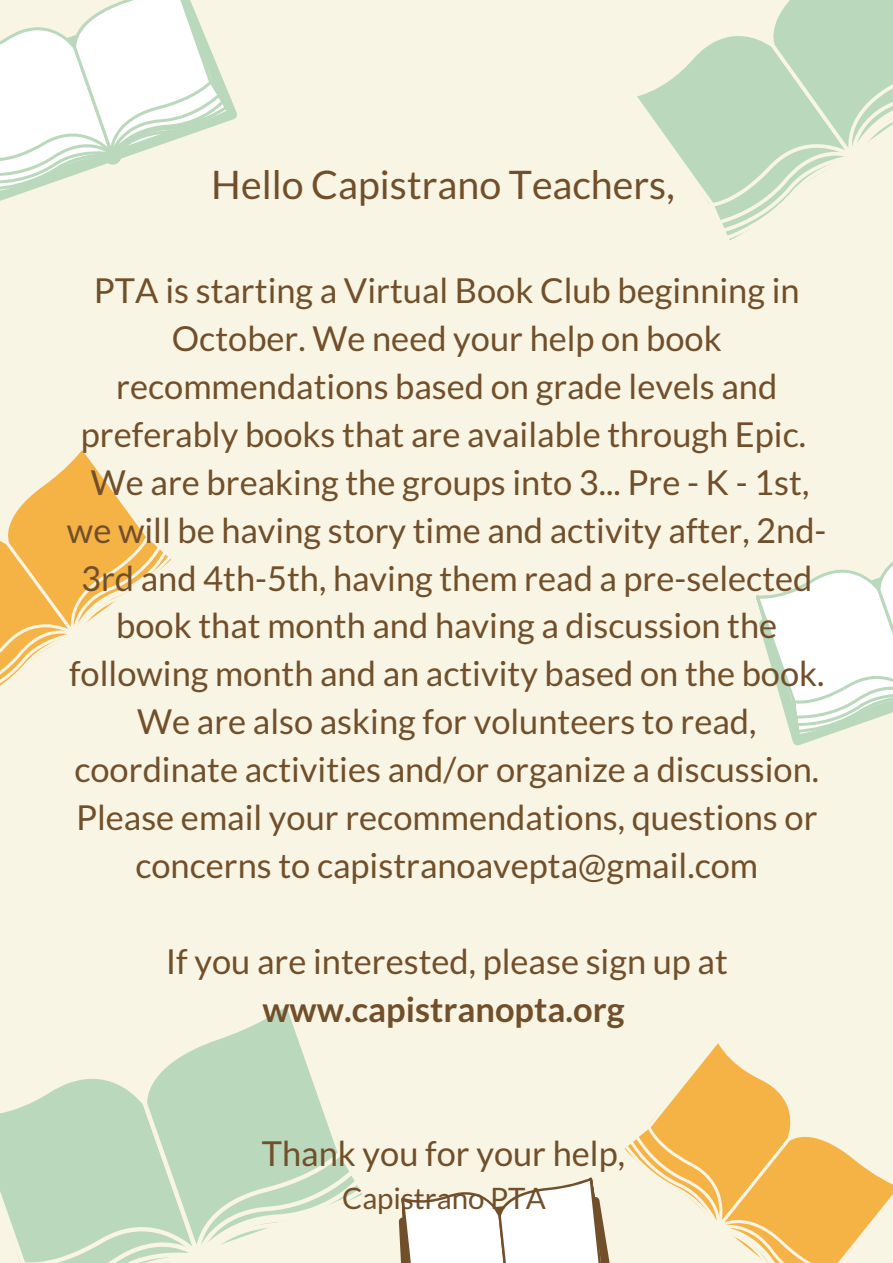
<style>
.page{position:relative;width:893px;height:1263px;background:#f8f5e4}
.page>*{position:absolute;margin:0;border:0;box-sizing:border-box;transform-origin:0 0}
.t1{font:39.3px "Lato";color:#714f2a}
.t2{font:34.42px/47.9px "Lato";color:#714f2a;text-align:center}
.t3{font:700 34.42px "Lato";color:#714f2a}
.t4{font:29.47px "Lato";color:#714f2a}
</style>
<div class="page">
<svg style="left:637px;top:0;width:256px;height:240px"></svg>
<svg style="left:0;top:0;width:232px;height:200px"></svg>
<svg style="left:0;top:450px;width:171px;height:236px"></svg>
<svg style="left:0;top:1079px;width:363px;height:184px"></svg>
<svg style="left:126px;top:1006px;width:233px;height:251px;fill:#bad8bc"></svg>
<svg style="left:756px;top:561px;width:137px;height:185px"></svg>
<svg style="left:398px;top:1043px;width:495px;height:220px"></svg>
<p class="t1" style="left:211px;top:160px;width:465px">Hello Capistrano Teachers,</p>
<p class="t2" style="left:67px;top:266px;width:761px">PTA is starting a Virtual Book Club beginning in October. We need your help on book recommendations based on grade levels and preferably books that are available through Epic.<br>We are breaking the groups into 3... Pre - K - 1st, we will be having story time and activity after, 2nd-3rd and 4th-5th, having them read a pre-selected book that month and having a discussion the following month and an activity based on the book.<br>We are also asking for volunteers to read, coordinate activities and/or organize a discussion.<br>Please email your recommendations, questions or concerns to capistranoavepta@gmail.com</p>
<p class="t2" style="left:166px;top:937px;width:563px">If you are interested, please sign up at</p>
<p class="t3" style="left:262px;top:988px;width:364px">www.capistranopta.org</p>
<p class="t2" style="left:262px;top:1128px;width:365px">Thank you for your help,</p>
<p class="t4" style="left:342px;top:1179px;width:205px">Capistrano PTA</p>
</div>
